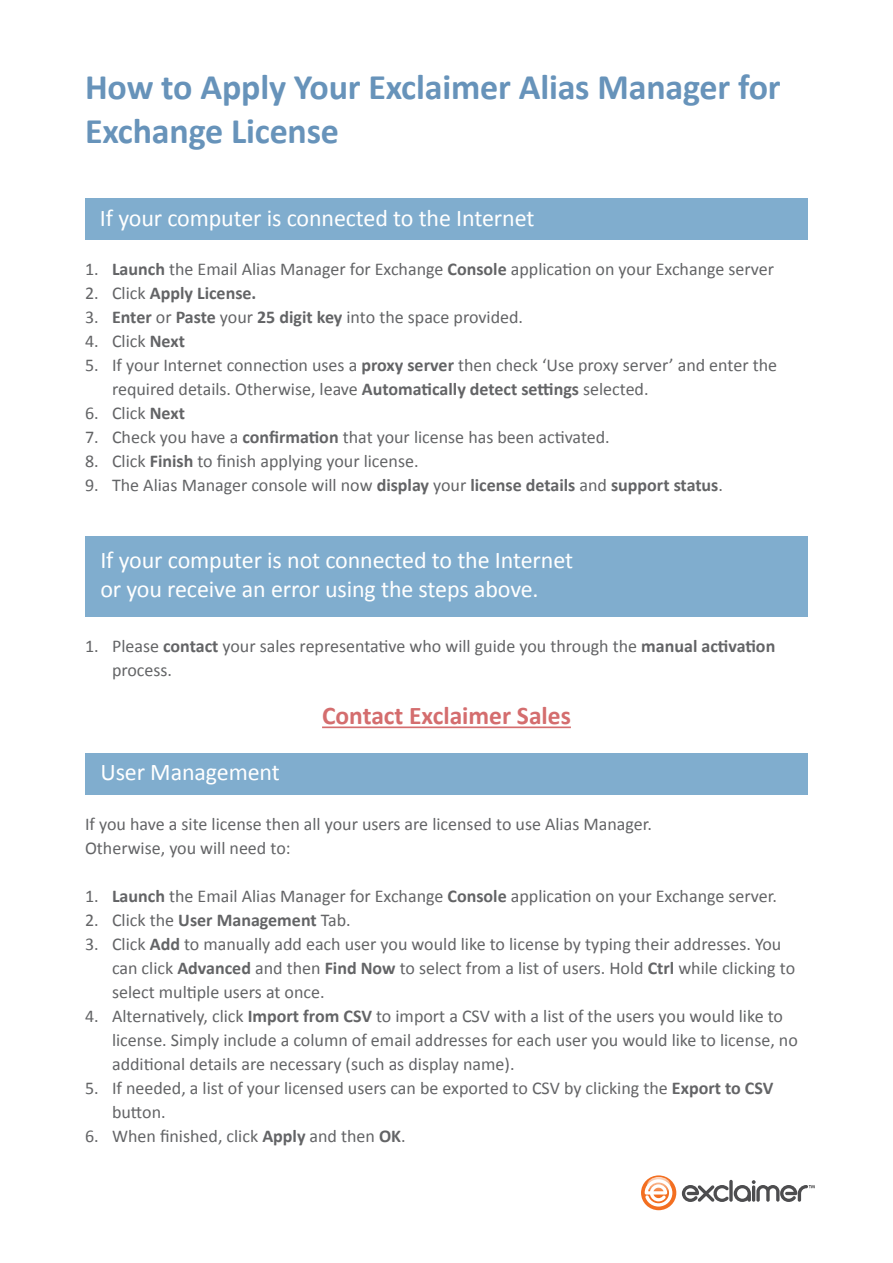
<style>
.page{position:relative;width:893px;height:1263px;background:#fff}
.page>*{position:absolute;margin:0;border:0;box-sizing:border-box;transform-origin:0 0}
.t1{font:700 36px/43.2px "Calibri";letter-spacing:-.005em;color:#6793ba}
.t2{font:700 25.5px "Calibri";color:#d46d6e}
.t3{font:24px/28.8px "Calibri";letter-spacing:-.005em;color:#fff}
.t4{font:18px/24px "Calibri";color:#636466}
.t5{font:700 18px "Calibri";color:#636466}
.s1{font-weight:700}
.s2{font-weight:400}
</style>
<div class="page">
<div style="left:85px;top:198px;width:722px;height:41px;background:#80adce"></div>
<div style="left:86px;top:536px;width:722px;height:81px;background:#80adce"></div>
<hr style="left:322px;top:726px;width:249px;height:2px;background:#d46d6e">
<div style="left:86px;top:753px;width:722px;height:41px;background:#80adce"></div>
<svg style="left:641px;top:1175px;width:35px;height:35px"></svg>
<svg style="left:645px;top:1179px;width:27px;height:27px"></svg>
<svg style="left:682px;top:1180px;width:133px;height:22px"></svg>
<svg style="left:647px;top:1177px;width:23px;height:16px"></svg>
<h1 class="t1" style="left:85px;top:66px;width:697px">How to Apply Your Exclaimer Alias Manager for<br>Exchange License</h1>
<h3 class="t3" style="left:100px;top:203px;width:436px">If your computer is connected to the Internet</h3>
<p class="t4" style="left:85px;top:257px;width:691px">1. <span class="s1">Launch</span> the Email Alias Manager for Exchange <span class="s1">Console</span> application on your Exchange server</p>
<p class="t5" style="left:85px;top:282px;width:173px"><span class="s2">2. Click</span> Apply License.</p>
<p class="t4" style="left:85px;top:305px;width:440px">3. <span class="s1">Enter</span> or <span class="s1">Paste</span> your <span class="s1">25 digit key</span> into the space provided.</p>
<p class="t4" style="left:85px;top:329px;width:101px">4. Click <span class="s1">Next</span></p>
<p class="t4" style="left:112px;top:353px;width:667px;text-indent:-27px">5. If your Internet connection uses a <span class="s1">proxy server</span> then check ‘Use proxy server’ and enter the required details. Otherwise, leave <span class="s1">Automatically detect settings</span> selected.</p>
<p class="t4" style="left:85px;top:401px;width:101px">6. Click <span class="s1">Next</span></p>
<p class="t4" style="left:85px;top:425px;width:526px">7. Check you have a <span class="s1">confirmation</span> that your license has been activated.</p>
<p class="t4" style="left:85px;top:449px;width:335px">8. Click <span class="s1">Finish</span> to finish applying your license.</p>
<p class="t4" style="left:85px;top:473px;width:639px">9. The Alias Manager console will now <span class="s1">display</span> your <span class="s1">license details</span> and <span class="s1">support status</span>.</p>
<h3 class="t3" style="left:100px;top:546px;width:474px">If your computer is not connected to the Internet or you receive an error using the steps above.</h3>
<p class="t4" style="left:112px;top:634px;width:665px;text-indent:-27px">1. Please <span class="s1">contact</span> your sales representative who will guide you through the <span class="s1">manual activation </span>process.</p>
<h2 class="t2" style="left:322px;top:700px;width:250px">Contact Exclaimer Sales</h2>
<h3 class="t3" style="left:100px;top:757px;width:181px">User Management</h3>
<p class="t4" style="left:85px;top:812px;width:568px">If you have a site license then all your users are licensed to use Alias Manager.<br>Otherwise, you will need to:</p>
<p class="t4" style="left:85px;top:884px;width:693px">1. <span class="s1">Launch</span> the Email Alias Manager for Exchange <span class="s1">Console</span> application on your Exchange server.</p>
<p class="t4" style="left:85px;top:908px;width:267px">2. Click the <span class="s1">User Management</span> Tab.</p>
<p class="t4" style="left:112px;top:932px;width:685px;text-indent:-27px">3. Click <span class="s1">Add</span> to manually add each user you would like to license by typing their addresses. You can click <span class="s1">Advanced</span> and then <span class="s1">Find Now</span> to select from a list of users. Hold <span class="s1">Ctrl</span> while clicking to select multiple users at once.</p>
<p class="t4" style="left:112px;top:1004px;width:687px;text-indent:-27px">4. Alternatively, click <span class="s1">Import from CSV</span> to import a CSV with a list of the users you would like to license. Simply include a column of email addresses for each user you would like to license, no additional details are necessary (such as display name).</p>
<p class="t4" style="left:112px;top:1076px;width:663px;text-indent:-27px">5. If needed, a list of your licensed users can be exported to CSV by clicking the <span class="s1">Export to CSV </span>button.</p>
<p class="t4" style="left:85px;top:1124px;width:322px">6. When finished, click <span class="s1">Apply</span> and then <span class="s1">OK</span>.</p>
</div>
